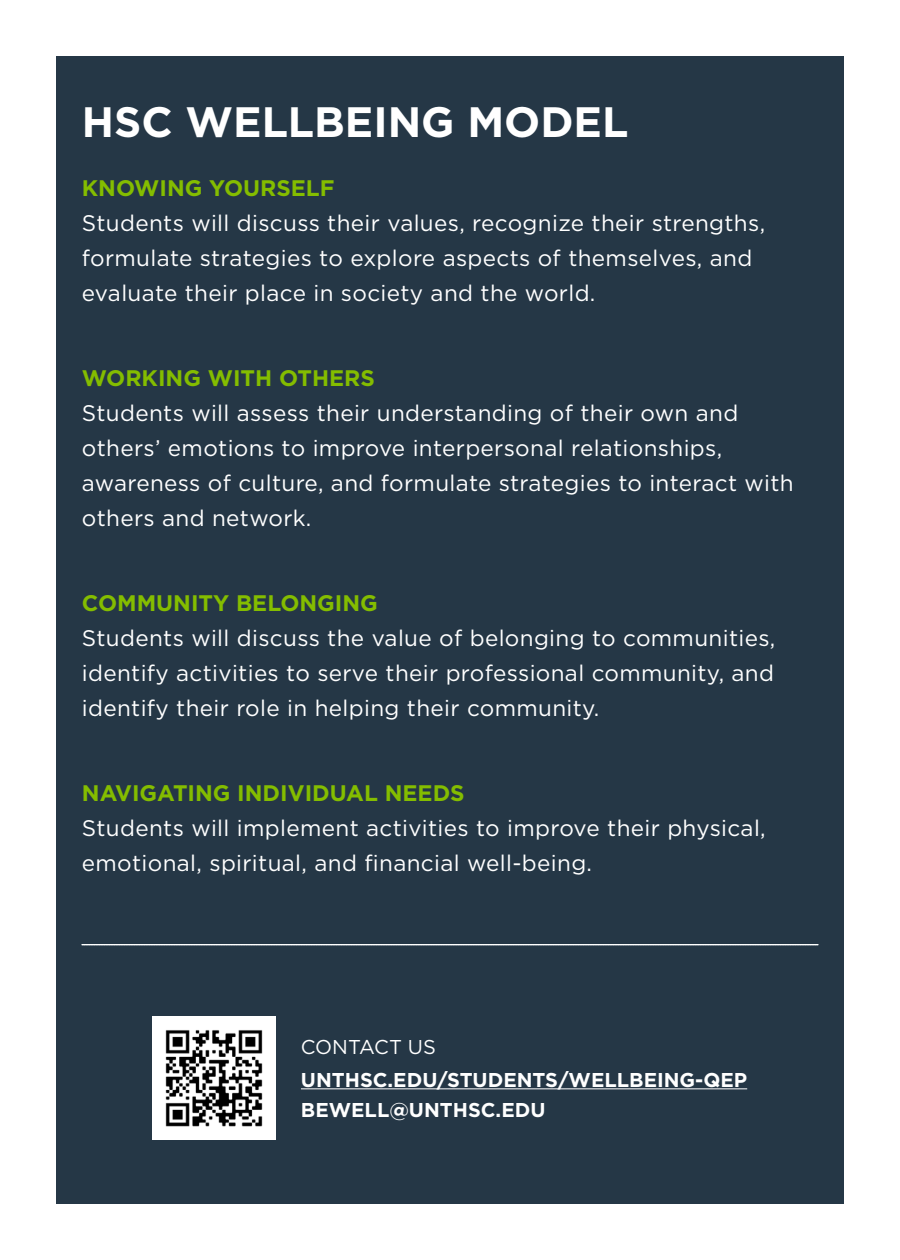
<style>
.page{position:relative;width:900px;height:1260px;background:#fff}
.page>*{position:absolute;margin:0;border:0;box-sizing:border-box;transform-origin:0 0}
.t1{font:700 42.5px "Gotham";color:#fff}
.t2{font:22.5px/35px "Gotham";letter-spacing:.015em;color:#fff}
.t3{font:700 22.5px "Gotham";color:#84bd00}
.t4{font:700 20px/30px "Gotham";color:#fff}
.t5{font:20px "Gotham";color:#fff}
</style>
<div class="page">
<div style="left:56px;top:56px;width:788px;height:1148px;background:#253746"></div>
<img style="left:152px;top:1017px;width:123px;height:123px">
<svg style="left:82px;top:944px;width:736px;height:1px"></svg>
<hr style="left:301px;top:1088px;width:446px;height:1px;background:#fff">
<h1 class="t1" style="left:82px;top:93px;width:548px">HSC WELLBEING MODEL</h1>
<p class="t3" style="left:82px;top:173px;width:254px">KNOWING YOURSELF</p>
<p class="t2" style="left:82px;top:205px;width:685px">Students will discuss their values, recognize their strengths, formulate strategies to explore aspects of themselves, and evaluate their place in society and the world.</p>
<p class="t3" style="left:82px;top:363px;width:294px">WORKING WITH OTHERS</p>
<p class="t2" style="left:82px;top:395px;width:713px">Students will assess their understanding of their own and others’ emotions to improve interpersonal relationships, awareness of culture, and formulate strategies to interact with others and network.</p>
<p class="t3" style="left:82px;top:588px;width:297px">COMMUNITY BELONGING</p>
<p class="t2" style="left:82px;top:620px;width:695px;text-align:justify">Students will discuss the value of belonging to communities, identify activities to serve their professional community, and identify their role in helping their community.</p>
<p class="t3" style="left:82px;top:778px;width:384px">NAVIGATING INDIVIDUAL NEEDS</p>
<p class="t2" style="left:82px;top:810px;width:685px">Students will implement activities to improve their physical, emotional, spiritual, and financial well-being.</p>
<p class="t5" style="left:301px;top:1036px;width:136px">CONTACT US</p>
<p class="t4" style="left:301px;top:1065px;width:448px">UNTHSC.EDU/STUDENTS/WELLBEING-QEP<br>BEWELL@UNTHSC.EDU</p>
</div>
